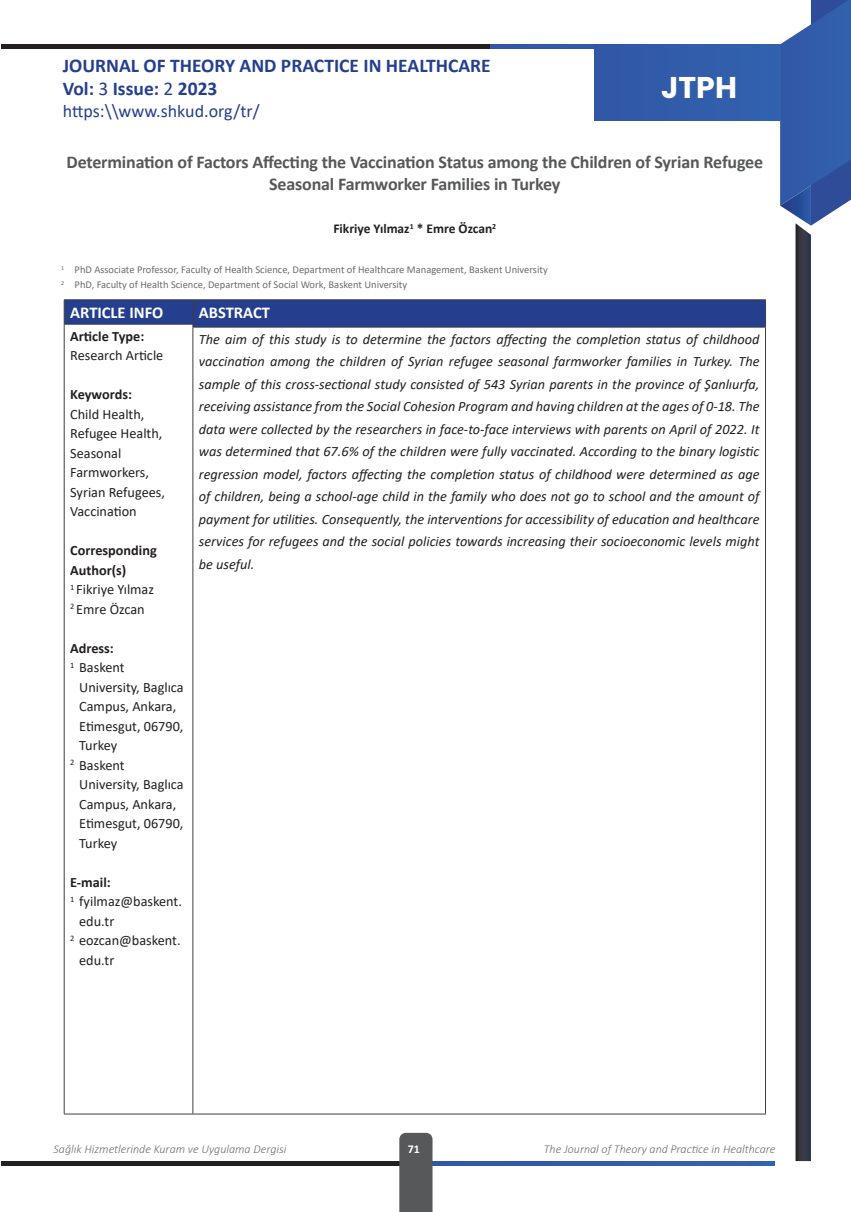
<style>
.page{position:relative;width:851px;height:1212px;background:#fff}
.page>*{position:absolute;margin:0;border:0;box-sizing:border-box;transform-origin:0 0}
.t1{font:700 30px "Poppins";color:#fff}
.t2{font:700 19.5px/22.5px "Calibri";color:#253f8e}
.t3{font:700 18px/22.5px "Calibri";letter-spacing:-.01em;color:#57585a;text-align:center}
.t4{font:18px "Calibri";color:#253f8e}
.t5{font:700 16.5px "Calibri";color:#fff}
.t6{font:italic 14.25px/22.5px "Calibri";color:#231f20;text-align:justify}
.t7{font:14.25px/19.5px "Calibri";color:#231f20}
.t8{font:700 14.25px/19.5px "Calibri";color:#231f20}
.t9{font:700 13.5px "Calibri";color:#231f20}
.t10{font:italic 300 12px "Calibri";color:#6c6d70}
.t11{font:700 12px "Calibri";color:#fff}
.t12{font:10.5px/15px "Calibri";color:#6c6d70}
.s1{font-weight:400}
</style>
<div class="page">
<hr style="left:1px;top:1161px;width:415px;height:4px;background:#231f20">
<hr style="left:412px;top:1161px;width:362px;height:4px;background:#315daa">
<hr style="left:1px;top:45px;width:489px;height:4px;background:#231f20">
<hr style="left:490px;top:45px;width:290px;height:4px;background:#3159a7">
<div style="left:594px;top:45px;width:186px;height:76px;background:#315daa"></div>
<svg style="left:780px;top:0;width:70px;height:1161px"></svg>
<div style="left:399px;top:1133px;width:33px;height:79px;background:#57585a"></div>
<hr style="left:64px;top:299px;width:129px;height:1px;background:#3e3e3f">
<hr style="left:193px;top:299px;width:572px;height:1px;background:#3e3e3f">
<svg style="left:64px;top:300px;width:702px;height:27px;background:#29418d"></svg>
<hr style="left:64px;top:327px;width:1px;height:786px;background:#3e3e3f">
<hr style="left:192px;top:327px;width:573px;height:1px;background:#3e3e3f">
<hr style="left:192px;top:327px;width:1px;height:786px;background:#3e3e3f">
<hr style="left:765px;top:327px;width:1px;height:786px;background:#3e3e3f">
<hr style="left:64px;top:1113px;width:129px;height:1px;background:#3e3e3f">
<hr style="left:193px;top:1113px;width:572px;height:1px;background:#3e3e3f">
<h2 class="t2" style="left:63px;top:54px;width:429px">JOURNAL OF THEORY AND PRACTICE IN HEALTHCARE<br>Vol: <span class="s1">3</span> Issue: <span class="s1">2</span> 2023</h2>
<p class="t4" style="left:63px;top:99px;width:198px">https:\\www.shkud.org/tr/</p>
<h1 class="t1" style="left:661px;top:70px;width:77px">JTPH</h1>
<p class="t3" style="left:67px;top:150px;width:698px">Determination of Factors Affecting the Vaccination Status among the Children of Syrian Refugee<br>Seasonal Farmworker Families in Turkey</p>
<p class="t9" style="left:333px;top:219px;width:164px">Fikriye Yılmaz<sup>1</sup> * Emre Özcan<sup>2</sup></p>
<p class="t12" style="left:61px;top:262px;width:488px"><sup>1</sup> PhD Associate Professor, Faculty of Health Science, Department of Healthcare Management, Baskent University<br><sup>2</sup> PhD, Faculty of Health Science, Department of Social Work, Baskent University</p>
<p class="t5" style="left:70px;top:301px;width:95px">ARTICLE INFO</p>
<p class="t5" style="left:199px;top:301px;width:73px">ABSTRACT</p>
<p class="t8" style="left:70px;top:326px;width:76px">Article Type:</p>
<p class="t7" style="left:70px;top:345px;width:95px">Research Article</p>
<p class="t8" style="left:70px;top:385px;width:63px">Keywords:</p>
<p class="t7" style="left:70px;top:404px;width:96px">Child Health,<br>Refugee Health,<br>Seasonal<br>Farmworkers,<br>Syrian Refugees,<br>Vaccination</p>
<p class="t8" style="left:70px;top:541px;width:88px">Corresponding<br>Author(s)<br><sup>1</sup> <span class="s1">Fikriye Yılmaz<br></span><sup>2</sup> <span class="s1">Emre Özcan</span></p>
<p class="t8" style="left:70px;top:638px;width:45px">Adress:</p>
<p class="t7" style="left:70px;top:657px;width:56px"><sup>1</sup> Baskent</p>
<p class="t7" style="left:79px;top:677px;width:106px">University, Baglıca</p>
<p class="t7" style="left:79px;top:696px;width:98px">Campus, Ankara,</p>
<p class="t7" style="left:79px;top:716px;width:106px">Etimesgut, 06790,</p>
<p class="t7" style="left:79px;top:735px;width:39px">Turkey</p>
<p class="t7" style="left:70px;top:755px;width:56px"><sup>2</sup> Baskent</p>
<p class="t7" style="left:79px;top:774px;width:106px">University, Baglıca</p>
<p class="t7" style="left:79px;top:794px;width:98px">Campus, Ankara,</p>
<p class="t7" style="left:79px;top:813px;width:106px">Etimesgut, 06790,</p>
<p class="t7" style="left:79px;top:833px;width:39px">Turkey</p>
<p class="t8" style="left:70px;top:872px;width:42px">E-mail:</p>
<p class="t7" style="left:70px;top:891px;width:113px"><sup>1</sup> fyilmaz@baskent.</p>
<p class="t7" style="left:79px;top:911px;width:37px">edu.tr</p>
<p class="t7" style="left:70px;top:930px;width:112px"><sup>2</sup> eozcan@baskent.</p>
<p class="t7" style="left:79px;top:950px;width:37px">edu.tr</p>
<p class="t6" style="left:199px;top:327px;width:562px">The aim of this study is to determine the factors affecting the completion status of childhood vaccination among the children of Syrian refugee seasonal farmworker families in Turkey. The sample of this cross-sectional study consisted of 543 Syrian parents in the province of Şanlıurfa, receiving assistance from the Social Cohesion Program and having children at the ages of 0-18. The data were collected by the researchers in face-to-face interviews with parents on April of 2022. It was determined that 67.6% of the children were fully vaccinated. According to the binary logistic regression model, factors affecting the completion status of childhood were determined as age of children, being a school-age child in the family who does not go to school and the amount of payment for utilities. Consequently, the interventions for accessibility of education and healthcare services for refugees and the social policies towards increasing their socioeconomic levels might be useful.</p>
<p class="t10" style="left:54px;top:1141px;width:234px">Sağlık Hizmetlerinde Kuram ve Uygulama Dergisi</p>
<p class="t11" style="left:407px;top:1140px;width:14px">71</p>
<p class="t10" style="left:543px;top:1141px;width:233px">The Journal of Theory and Practice in Healthcare</p>
</div>
